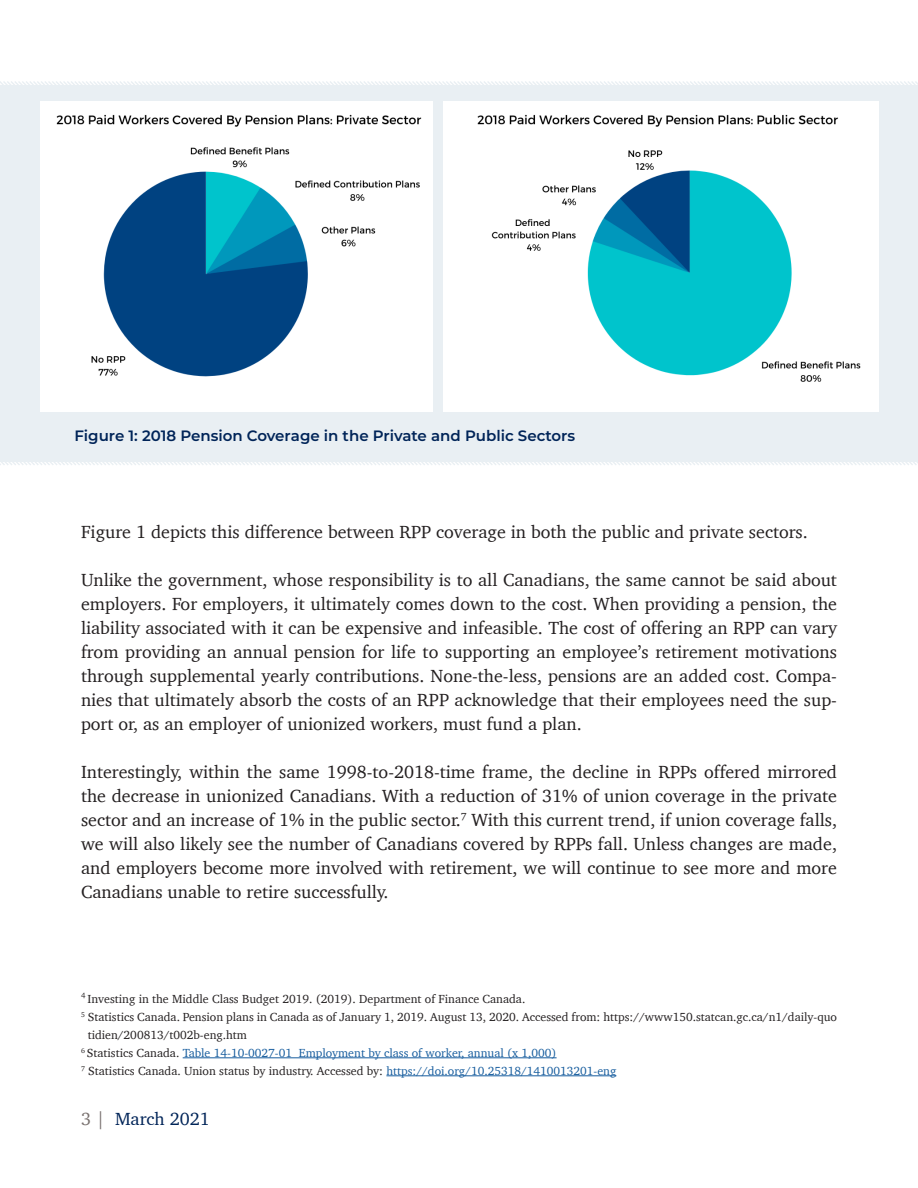
<style>
.page{position:relative;width:918px;height:1188px;background:#fff}
.page>*{position:absolute;margin:0;border:0;box-sizing:border-box;transform-origin:0 0}
.t1{font:18px/24px "Charter";color:#231f20;text-align:justify}
.t2{font:18px "Charter";color:#002458}
.t3{font:600 15px "Montserrat";color:#002458}
.t4{font:12px "Charter";color:#231f20}
.t5{font:12px "Charter";color:#175d9e}
.s1{color:#231f20}
.s2{color:#175d9e}
.s3{color:#79716f}
</style>
<div class="page">
<div style="left:0;top:81px;width:918px;height:384px;background:#e9eff3"></div>
<hr style="left:183px;top:1057px;width:374px;height:1px;background:#175d9e">
<hr style="left:386px;top:1075px;width:230px;height:1px;background:#175d9e">
<img style="left:40px;top:102px;width:392px;height:309px">
<img style="left:444px;top:102px;width:434px;height:309px">
<p class="t3" style="left:75px;top:425px;width:502px">Figure 1: 2018 Pension Coverage in the Private and Public Sectors</p>
<p class="t1" style="left:81px;top:519px;width:728px">Figure 1 depicts this difference between RPP coverage in both the public and private sectors.</p>
<p class="t1" style="left:81px;top:567px;width:758px">Unlike the government, whose responsibility is to all Canadians, the same cannot be said about employers. For employers, it ultimately comes down to the cost. When providing a pension, the liability associated with it can be expensive and infeasible. The cost of offering an RPP can vary from providing an annual pension for life to supporting an employee’s retirement motivations through supplemental yearly contributions. None-the-less, pensions are an added cost. Compa&shy;nies that ultimately absorb the costs of an RPP acknowledge that their employees need the sup&shy;port or, as an employer of unionized workers, must fund a plan.</p>
<p class="t1" style="left:81px;top:759px;width:758px">Interestingly, within the same 1998-to-2018-time frame, the decline in RPPs offered mirrored the decrease in unionized Canadians. With a reduction of 31% of union coverage in the private sector and an increase of 1% in the public sector.<sup>7</sup> With this current trend, if union coverage falls, we will also likely see the number of Canadians covered by RPPs fall. Unless changes are made, and employers become more involved with retirement, we will continue to see more and more Canadians unable to retire successfully.</p>
<p class="t4" style="left:81px;top:988px;width:446px"><sup>4</sup> Investing in the Middle Class Budget 2019. (2019). Department of Finance Canada.</p>
<p class="t4" style="left:81px;top:1006px;width:758px"><sup>5</sup> Statistics Canada. Pension plans in Canada as of January 1, 2019. August 13, 2020. Accessed from: https://www150.statcan.gc.ca/n1/daily-quo</p>
<p class="t4" style="left:88px;top:1024px;width:161px">tidien/200813/t002b-eng.htm</p>
<p class="t5" style="left:81px;top:1042px;width:477px"><sup>6</sup> <span class="s1">Statistics Canada.</span> Table 14-10-0027-01 Employment by class of worker, annual (x 1,000)</p>
<p class="t4" style="left:81px;top:1060px;width:537px"><sup>7</sup> Statistics Canada. Union status by industry. Accessed by: <span class="s2">https://doi.org/10.25318/1410013201-eng</span></p>
<p class="t2" style="left:81px;top:1103px;width:130px"><span class="s3">3 |</span> March 2021</p>
</div>
